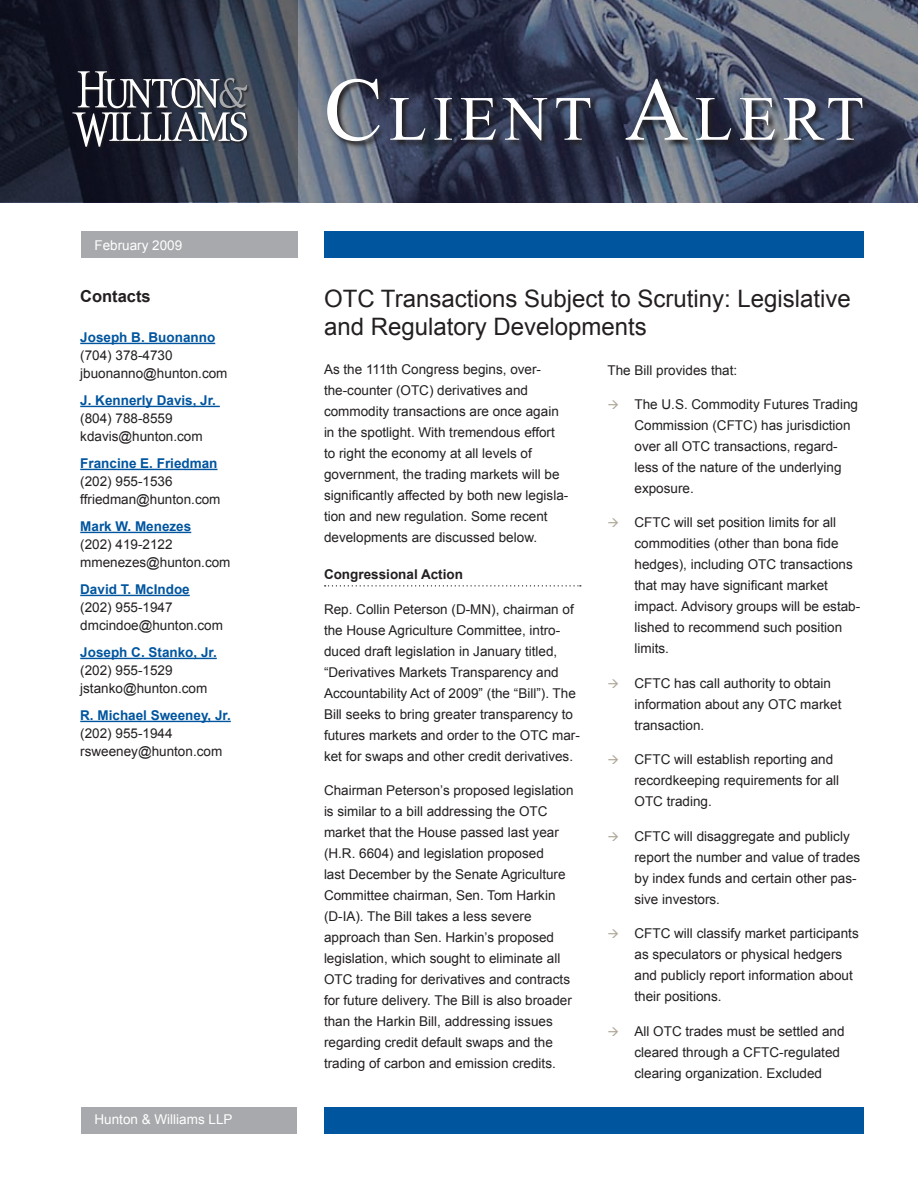
<style>
.page{position:relative;width:918px;height:1188px;background:#fff}
.page>*{position:absolute;margin:0;border:0;box-sizing:border-box;transform-origin:0 0}
.t1{font:63px "Times New Roman";letter-spacing:.1em;color:#fff}
.t2{font:24px/28.5px "Arial";color:#231f20}
.t3{font:700 16.5px "Arial";color:#231f20}
.t4{font:13.5px/21px "Arial";color:#231f20}
.t5{font:700 13.5px "Arial";color:#00559f}
.t6{font:13.5px "Arial";color:#fff}
.t7{font:700 13.5px "Arial";color:#231f20}
.s1{font-size:90px}
</style>
<div class="page">
<img style="left:298px;top:0;width:620px;height:202px">
<svg style="left:0;top:0;width:298px;height:202px"></svg>
<div style="left:324px;top:1107px;width:540px;height:27px;background:#00559f"></div>
<div style="left:324px;top:231px;width:540px;height:27px;background:#00559f"></div>
<div style="left:81px;top:231px;width:217px;height:27px;background:#a7a9ac"></div>
<div style="left:81px;top:1107px;width:216px;height:27px;background:#a7a9ac"></div>
<div style="left:72px;top:72px;width:178px;height:78px;background:#231f20;opacity:.75"></div>
<svg style="left:72px;top:71px;width:175px;height:76px"></svg>
<svg style="left:326px;top:78px;width:544px;height:71px"></svg>
<svg style="left:325px;top:585px;width:256px;height:2px"></svg>
<hr style="left:80px;top:343px;width:135px;height:1px;background:#00559f">
<hr style="left:80px;top:406px;width:140px;height:1px;background:#00559f">
<hr style="left:80px;top:469px;width:138px;height:1px;background:#00559f">
<hr style="left:80px;top:532px;width:111px;height:1px;background:#00559f">
<hr style="left:80px;top:595px;width:110px;height:1px;background:#00559f">
<hr style="left:80px;top:658px;width:137px;height:1px;background:#00559f">
<hr style="left:80px;top:721px;width:151px;height:1px;background:#00559f">
<p class="t6" style="left:94px;top:236px;width:89px">February 2009</p>
<p class="t3" style="left:80px;top:285px;width:72px">Contacts</p>
<p class="t5" style="left:80px;top:328px;width:136px">Joseph B. Buonanno</p>
<p class="t4" style="left:80px;top:346px;width:149px;line-height:18px">(704) 378-4730 jbuonanno@hunton.com</p>
<p class="t5" style="left:80px;top:391px;width:137px">J. Kennerly Davis, Jr.</p>
<p class="t4" style="left:80px;top:409px;width:124px;line-height:18px">(804) 788-8559 kdavis@hunton.com</p>
<p class="t5" style="left:80px;top:454px;width:139px">Francine E. Friedman</p>
<p class="t4" style="left:80px;top:472px;width:142px;line-height:18px">(202) 955-1536 ffriedman@hunton.com</p>
<p class="t5" style="left:80px;top:517px;width:113px">Mark W. Menezes</p>
<p class="t4" style="left:80px;top:535px;width:152px;line-height:18px">(202) 419-2122 mmenezes@hunton.com</p>
<p class="t5" style="left:80px;top:580px;width:111px">David T. McIndoe</p>
<p class="t4" style="left:80px;top:598px;width:144px;line-height:18px">(202) 955-1947 dmcindoe@hunton.com</p>
<p class="t5" style="left:80px;top:643px;width:138px">Joseph C. Stanko, Jr.</p>
<p class="t4" style="left:80px;top:661px;width:129px;line-height:18px">(202) 955-1529 jstanko@hunton.com</p>
<p class="t5" style="left:80px;top:706px;width:152px">R. Michael Sweeney, Jr.</p>
<p class="t4" style="left:80px;top:724px;width:144px;line-height:18px">(202) 955-1944 rsweeney@hunton.com</p>
<p class="t6" style="left:94px;top:1111px;width:140px">Hunton &amp; Williams LLP</p>
<h1 class="t1" style="left:324px;top:76px;width:542px"><span class="s1">C</span>LIENT <span class="s1">A</span>LERT</h1>
<h2 class="t2" style="left:324px;top:285px;width:528px">OTC Transactions Subject to Scrutiny: Legislative and Regulatory Developments</h2>
<p class="t4" style="left:324px;top:359px;width:246px">As the 111th Congress begins, over&shy;the-counter (OTC) derivatives and commodity transactions are once again in the spotlight. With tremendous effort to right the economy at all levels of government, the trading markets will be significantly affected by both new legisla&shy;tion and new regulation. Some recent developments are discussed below.</p>
<p class="t7" style="left:324px;top:566px;width:141px">Congressional Action</p>
<p class="t4" style="left:324px;top:599px;width:257px">Rep. Collin Peterson (D-MN), chairman of the House Agriculture Committee, intro&shy;duced draft legislation in January titled, “Derivatives Markets Transparency and Accountability Act of 2009” (the “Bill”). The Bill seeks to bring greater transparency to futures markets and order to the OTC mar&shy;ket for swaps and other credit derivatives.</p>
<p class="t4" style="left:324px;top:780px;width:251px">Chairman Peterson’s proposed legislation is similar to a bill addressing the OTC market that the House passed last year (H.R. 6604) and legislation proposed<br>last December by the Senate Agriculture Committee chairman, Sen. Tom Harkin (D-IA). The Bill takes a less severe approach than Sen. Harkin’s proposed legislation, which sought to eliminate all OTC trading for derivatives and contracts for future delivery. The Bill is also broader than the Harkin Bill, addressing issues regarding credit default swaps and the trading of carbon and emission credits.</p>
<p class="t4" style="left:608px;top:359px;width:131px">The Bill provides that:</p>
<p class="t4" style="left:634px;top:394px;width:225px">The U.S. Commodity Futures Trading<br>Commission (CFTC) has jurisdiction over all OTC transactions, regard&shy;less of the nature of the underlying exposure.</p>
<p class="t4" style="left:634px;top:512px;width:227px">CFTC will set position limits for all commodities (other than bona fide hedges), including OTC transactions that may have significant market impact. Advisory groups will be estab&shy;lished to recommend such position limits.</p>
<p class="t4" style="left:634px;top:673px;width:209px">CFTC has call authority to obtain information about any OTC market transaction.</p>
<p class="t4" style="left:634px;top:749px;width:206px">CFTC will establish reporting and recordkeeping requirements for all<br>OTC trading.</p>
<p class="t4" style="left:634px;top:826px;width:227px">CFTC will disaggregate and publicly report the number and value of trades by index funds and certain other pas&shy;sive investors.</p>
<p class="t4" style="left:634px;top:923px;width:226px">CFTC will classify market participants as speculators or physical hedgers and publicly report information about their positions.</p>
<p class="t4" style="left:634px;top:1021px;width:212px">All OTC trades must be settled and cleared through a CFTC-regulated clearing organization. Excluded</p>
</div>
